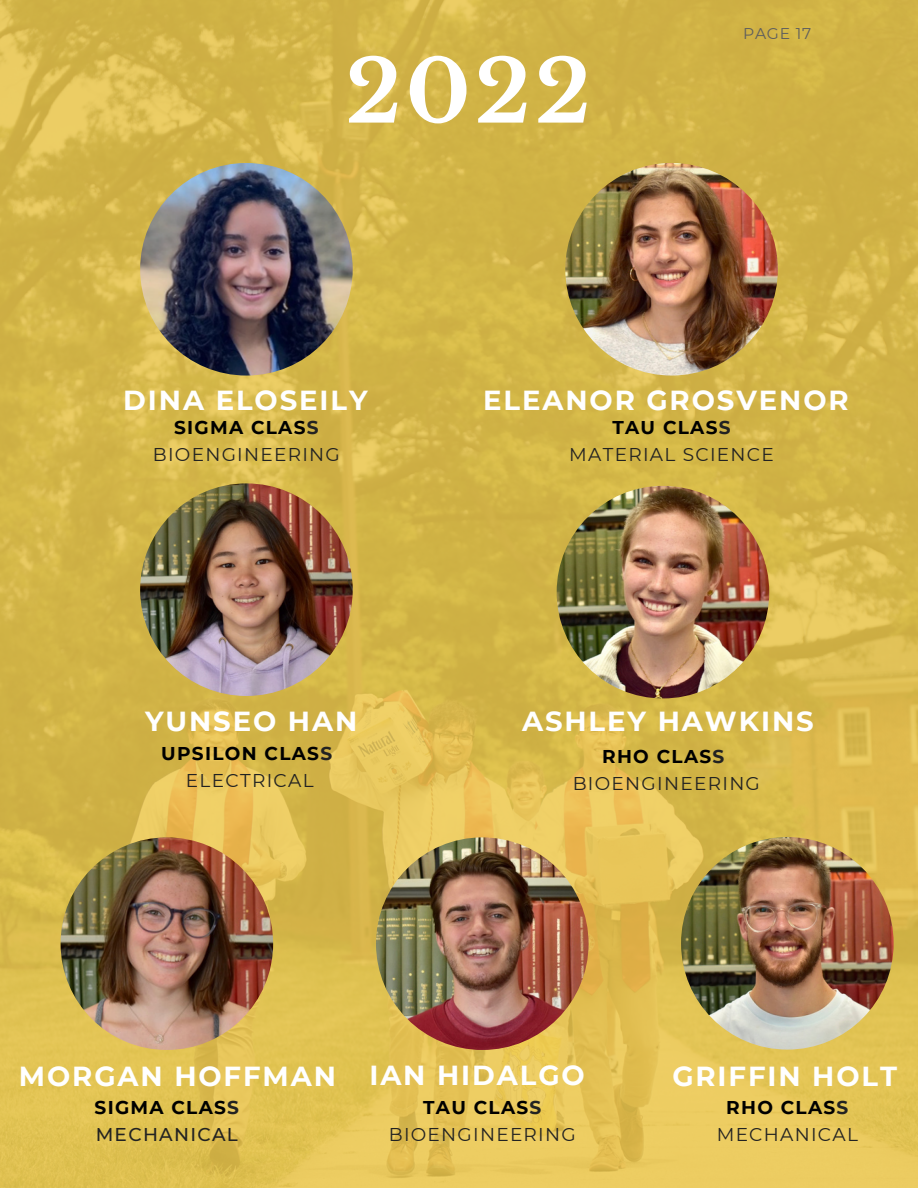
<style>
.page{position:relative;width:918px;height:1188px;background:#fff}
.page>*{position:absolute;margin:0;border:0;box-sizing:border-box;transform-origin:0 0}
.t1{font:700 85.8px "Libre Baskerville";color:#fff}
.t2{font:700 27.45px "Montserrat";letter-spacing:.07em;color:#fff}
.t3{font:18.45px "Montserrat";letter-spacing:.07em;color:#222}
.t4{font:700 18.45px "Montserrat";letter-spacing:.07em;color:#000}
.t5{font:500 18.45px "Montserrat";letter-spacing:.07em;color:#222}
.t6{font:15.6px "Montserrat";letter-spacing:.05em;color:#5e5e5e}
.s1{color:#222}
</style>
<div class="page">
<img style="left:0;top:0;width:918px;height:1188px">
<img style="left:565px;top:163px;width:213px;height:213px;border-radius:50%">
<img style="left:140px;top:163px;width:213px;height:213px;border-radius:50%">
<img style="left:376px;top:837px;width:213px;height:213px;border-radius:50%">
<img style="left:140px;top:483px;width:213px;height:213px;border-radius:50%">
<img style="left:681px;top:837px;width:213px;height:213px;border-radius:50%">
<img style="left:61px;top:837px;width:212px;height:213px;border-radius:50%">
<img style="left:557px;top:486px;width:212px;height:212px;border-radius:50%">
<p class="t1" style="left:346px;top:39px;width:247px">2022</p>
<p class="t6" style="left:743px;top:24px;width:70px">PAGE 17</p>
<p class="t2" style="left:123px;top:384px;width:246px">DINA ELOSEILY</p>
<p class="t4" style="left:174px;top:416px;width:146px">SIGMA CLAS<span class="s1">S</span></p>
<p class="t3" style="left:153px;top:443px;width:188px">BIOENGINEERING</p>
<p class="t2" style="left:145px;top:704px;width:214px">YUNSEO HAN</p>
<p class="t4" style="left:161px;top:743px;width:172px">UPSILON CLAS<span class="s1">S</span></p>
<p class="t3" style="left:186px;top:770px;width:129px">ELECTRICAL</p>
<p class="t2" style="left:483px;top:384px;width:367px">ELEANOR GROSVENOR</p>
<p class="t4" style="left:612px;top:416px;width:120px">TAU CLAS<span class="s1">S</span></p>
<p class="t3" style="left:569px;top:443px;width:206px">MATERIAL SCIENCE</p>
<p class="t2" style="left:522px;top:704px;width:293px">ASHLEY HAWKINS</p>
<p class="t4" style="left:602px;top:745px;width:124px">RHO CLAS<span class="s1">S</span></p>
<p class="t3" style="left:573px;top:772px;width:189px">BIOENGINEERING</p>
<p class="t2" style="left:19px;top:1060px;width:319px">MORGAN HOFFMAN</p>
<p class="t2" style="left:369px;top:1058px;width:217px">IAN HIDALGO</p>
<p class="t4" style="left:95px;top:1096px;width:146px">SIGMA CLAS<span class="s1">S</span></p>
<p class="t5" style="left:96px;top:1123px;width:144px">MECHANICAL</p>
<p class="t4" style="left:423px;top:1096px;width:120px">TAU CLAS<span class="s1">S</span></p>
<p class="t3" style="left:389px;top:1123px;width:188px">BIOENGINEERING</p>
<p class="t2" style="left:672px;top:1060px;width:226px">GRIFFIN HOLT</p>
<p class="t4" style="left:726px;top:1096px;width:124px">RHO CLAS<span class="s1">S</span></p>
<p class="t3" style="left:717px;top:1123px;width:143px">MECHANICAL</p>
</div>
